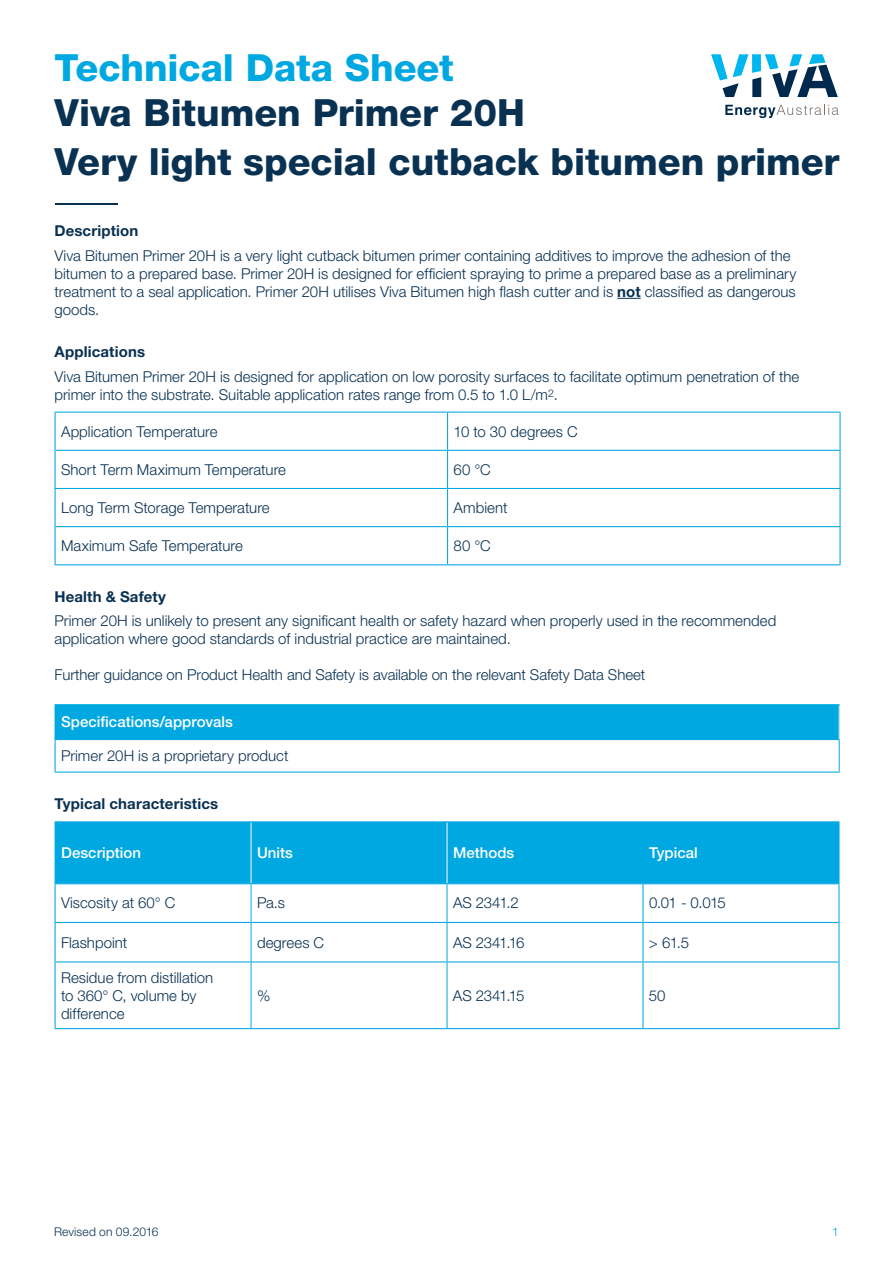
<style>
.page{position:relative;width:893px;height:1263px;background:#fff}
.page>*{position:absolute;margin:0;border:0;box-sizing:border-box;transform-origin:0 0}
.t1{font:800 37.5px/49.5px "Helvetica Neue LT Pro";letter-spacing:-.005em;color:#093152}
.t2{font:800 37.5px "Helvetica Neue LT Pro";letter-spacing:-.005em;color:#00a8e1}
.t3{font:300 15px/18px "Helvetica Neue LT Pro";color:#093152}
.t4{font:700 15px "Helvetica Neue LT Pro";letter-spacing:.01em;color:#093152}
.t5{font:500 15px "Helvetica Neue LT Pro";color:#fff}
.t6{font:300 12px "Helvetica Neue LT Pro";letter-spacing:.015em;color:#093152}
.t7{font:300 12px "Helvetica Neue LT Pro";color:#00a8e1}
.s1{font-weight:700}
</style>
<div class="page">
<svg style="left:725px;top:105px;width:114px;height:13px"></svg>
<svg style="left:711px;top:54px;width:127px;height:43px"></svg>
<svg style="left:617px;top:298px;width:24px;height:1px"></svg>
<hr style="left:55px;top:203px;width:62px;height:2px;background:#093153">
<svg style="left:56px;top:413px;width:783px;height:151px"></svg>
<hr style="left:55px;top:412px;width:393px;height:1px;background:#00a8e1">
<hr style="left:55px;top:413px;width:1px;height:37px;background:#00a8e1">
<hr style="left:448px;top:412px;width:393px;height:1px;background:#00a8e1">
<hr style="left:447px;top:413px;width:1px;height:37px;background:#00a8e1">
<hr style="left:839px;top:413px;width:2px;height:37px;background:#00a8e1">
<hr style="left:55px;top:450px;width:393px;height:1px;background:#00a8e1">
<hr style="left:55px;top:451px;width:1px;height:37px;background:#00a8e1">
<hr style="left:448px;top:450px;width:393px;height:1px;background:#00a8e1">
<hr style="left:447px;top:451px;width:1px;height:37px;background:#00a8e1">
<hr style="left:839px;top:451px;width:2px;height:37px;background:#00a8e1">
<hr style="left:55px;top:488px;width:393px;height:1px;background:#00a8e1">
<hr style="left:55px;top:489px;width:1px;height:37px;background:#00a8e1">
<hr style="left:448px;top:488px;width:393px;height:1px;background:#00a8e1">
<hr style="left:447px;top:489px;width:1px;height:37px;background:#00a8e1">
<hr style="left:839px;top:489px;width:2px;height:37px;background:#00a8e1">
<hr style="left:55px;top:526px;width:393px;height:1px;background:#00a8e1">
<hr style="left:55px;top:527px;width:1px;height:37px;background:#00a8e1">
<hr style="left:448px;top:526px;width:393px;height:1px;background:#00a8e1">
<hr style="left:447px;top:527px;width:1px;height:37px;background:#00a8e1">
<hr style="left:839px;top:527px;width:2px;height:37px;background:#00a8e1">
<hr style="left:55px;top:564px;width:393px;height:1px;background:#00a8e1">
<hr style="left:448px;top:564px;width:393px;height:1px;background:#00a8e1">
<div style="left:55px;top:705px;width:784px;height:34px;background:#00a8e1"></div>
<hr style="left:839px;top:740px;width:1px;height:31px;background:#00a8e1">
<hr style="left:55px;top:704px;width:785px;height:1px;background:#00a8e1">
<hr style="left:55px;top:739px;width:785px;height:1px;background:#00a8e1">
<hr style="left:55px;top:740px;width:1px;height:31px;background:#00a8e1">
<hr style="left:55px;top:771px;width:785px;height:2px;background:#00a8e1">
<div style="left:56px;top:822px;width:782px;height:61px;background:#00a8e1"></div>
<svg style="left:56px;top:884px;width:782px;height:144px"></svg>
<hr style="left:251px;top:884px;width:1px;height:38px;background:#00a8e1">
<hr style="left:447px;top:884px;width:1px;height:38px;background:#00a8e1">
<hr style="left:251px;top:923px;width:1px;height:38px;background:#00a8e1">
<hr style="left:447px;top:923px;width:1px;height:38px;background:#00a8e1">
<hr style="left:251px;top:962px;width:1px;height:66px;background:#00a8e1">
<hr style="left:447px;top:962px;width:1px;height:66px;background:#00a8e1">
<hr style="left:251px;top:822px;width:1px;height:61px;background:#fff">
<hr style="left:447px;top:822px;width:1px;height:61px;background:#fff">
<hr style="left:55px;top:821px;width:196px;height:1px;background:#00a8e1">
<hr style="left:55px;top:822px;width:1px;height:61px;background:#00a8e1">
<hr style="left:251px;top:821px;width:196px;height:1px;background:#00a8e1">
<hr style="left:447px;top:821px;width:196px;height:1px;background:#00a8e1">
<hr style="left:643px;top:821px;width:196px;height:1px;background:#00a8e1">
<hr style="left:642px;top:822px;width:1px;height:61px;background:#00a8e1">
<hr style="left:838px;top:822px;width:1px;height:61px;background:#00a8e1">
<hr style="left:55px;top:883px;width:196px;height:1px;background:#00a8e1">
<hr style="left:55px;top:884px;width:1px;height:38px;background:#00a8e1">
<hr style="left:251px;top:883px;width:196px;height:1px;background:#00a8e1">
<hr style="left:447px;top:883px;width:196px;height:1px;background:#00a8e1">
<hr style="left:643px;top:883px;width:196px;height:1px;background:#00a8e1">
<hr style="left:642px;top:884px;width:1px;height:38px;background:#00a8e1">
<hr style="left:838px;top:884px;width:1px;height:38px;background:#00a8e1">
<hr style="left:55px;top:922px;width:196px;height:1px;background:#00a8e1">
<hr style="left:55px;top:923px;width:1px;height:38px;background:#00a8e1">
<hr style="left:251px;top:922px;width:196px;height:1px;background:#00a8e1">
<hr style="left:447px;top:922px;width:196px;height:1px;background:#00a8e1">
<hr style="left:643px;top:922px;width:196px;height:1px;background:#00a8e1">
<hr style="left:642px;top:923px;width:1px;height:38px;background:#00a8e1">
<hr style="left:838px;top:923px;width:1px;height:38px;background:#00a8e1">
<hr style="left:55px;top:961px;width:196px;height:1px;background:#00a8e1">
<hr style="left:55px;top:962px;width:1px;height:66px;background:#00a8e1">
<hr style="left:251px;top:961px;width:196px;height:1px;background:#00a8e1">
<hr style="left:447px;top:961px;width:196px;height:1px;background:#00a8e1">
<hr style="left:643px;top:961px;width:196px;height:1px;background:#00a8e1">
<hr style="left:642px;top:962px;width:1px;height:66px;background:#00a8e1">
<hr style="left:838px;top:962px;width:1px;height:66px;background:#00a8e1">
<hr style="left:55px;top:1028px;width:196px;height:1px;background:#00a8e1">
<hr style="left:251px;top:1028px;width:196px;height:1px;background:#00a8e1">
<hr style="left:447px;top:1028px;width:196px;height:1px;background:#00a8e1">
<hr style="left:643px;top:1028px;width:196px;height:1px;background:#00a8e1">
<h1 class="t2" style="left:55px;top:45px;width:401px">Technical Data Sheet</h1>
<h1 class="t1" style="left:55px;top:88px;width:786px">Viva Bitumen Primer 20H<br>Very light special cutback bitumen primer</h1>
<p class="t4" style="left:55px;top:222px;width:85px">Description</p>
<p class="t3" style="left:55px;top:246px;width:743px">Viva Bitumen Primer 20H is a very light cutback bitumen primer containing additives to improve the adhesion of the bitumen to a prepared base. Primer 20H is designed for efficient spraying to prime a prepared base as a preliminary treatment to a seal application. Primer 20H utilises Viva Bitumen high flash cutter and is <span class="s1">not</span> classified as dangerous goods.</p>
<p class="t4" style="left:55px;top:342px;width:92px">Applications</p>
<p class="t3" style="left:55px;top:367px;width:746px">Viva Bitumen Primer 20H is designed for application on low porosity surfaces to facilitate optimum penetration of the primer into the substrate. Suitable application rates range from 0.5 to 1.0 L/m<sup>2</sup>.</p>
<p class="t3" style="left:61px;top:422px;width:158px">Application Temperature</p>
<p class="t3" style="left:454px;top:422px;width:126px">10 to 30 degrees C</p>
<p class="t3" style="left:61px;top:460px;width:226px">Short Term Maximum Temperature</p>
<p class="t3" style="left:454px;top:460px;width:39px">60 °C</p>
<p class="t3" style="left:61px;top:498px;width:210px">Long Term Storage Temperature</p>
<p class="t3" style="left:454px;top:498px;width:55px">Ambient</p>
<p class="t3" style="left:61px;top:536px;width:183px">Maximum Safe Temperature</p>
<p class="t3" style="left:454px;top:536px;width:39px">80 °C</p>
<p class="t4" style="left:55px;top:587px;width:113px">Health &amp; Safety</p>
<p class="t3" style="left:55px;top:611px;width:723px">Primer 20H is unlikely to present any significant health or safety hazard when properly used in the recommended application where good standards of industrial practice are maintained.</p>
<p class="t3" style="left:55px;top:665px;width:592px">Further guidance on Product Health and Safety is available on the relevant Safety Data Sheet</p>
<p class="t5" style="left:61px;top:713px;width:173px">Specifications/approvals</p>
<p class="t3" style="left:61px;top:746px;width:229px">Primer 20H is a proprietary product</p>
<p class="t4" style="left:55px;top:794px;width:165px">Typical characteristics</p>
<p class="t5" style="left:61px;top:844px;width:81px">Description</p>
<p class="t5" style="left:257px;top:844px;width:37px">Units</p>
<p class="t5" style="left:453px;top:844px;width:63px">Methods</p>
<p class="t5" style="left:649px;top:844px;width:50px">Typical</p>
<p class="t3" style="left:61px;top:894px;width:116px">Viscosity at 60° C</p>
<p class="t3" style="left:257px;top:894px;width:30px">Pa.s</p>
<p class="t3" style="left:453px;top:894px;width:67px">AS 2341.2</p>
<p class="t3" style="left:649px;top:894px;width:78px">0.01 - 0.015</p>
<p class="t3" style="left:61px;top:933px;width:68px">Flashpoint</p>
<p class="t3" style="left:257px;top:933px;width:69px">degrees C</p>
<p class="t3" style="left:453px;top:933px;width:73px">AS 2341.16</p>
<p class="t3" style="left:649px;top:933px;width:42px">&gt; 61.5</p>
<p class="t3" style="left:61px;top:968px;width:154px">Residue from distillation to 360° C, volume by difference</p>
<p class="t3" style="left:257px;top:986px;width:15px">%</p>
<p class="t3" style="left:453px;top:986px;width:73px">AS 2341.15</p>
<p class="t3" style="left:649px;top:986px;width:18px">50</p>
<p class="t6" style="left:54px;top:1224px;width:106px">Revised on 09.2016</p>
<p class="t7" style="left:832px;top:1224px;width:8px">1</p>
</div>
